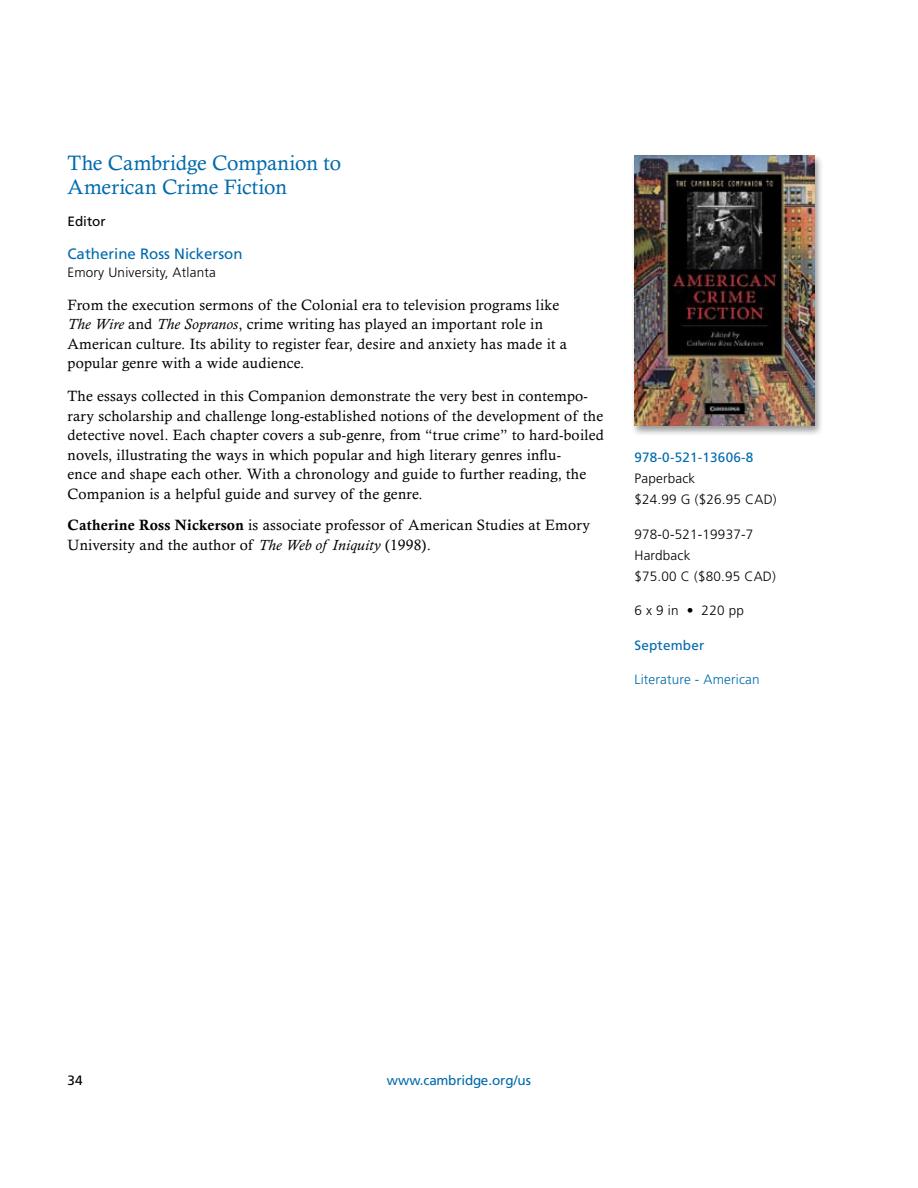
<style>
.page{position:relative;width:918px;height:1188px;background:#fff}
.page>*{position:absolute;margin:0;border:0;box-sizing:border-box;transform-origin:0 0}
.t1{font:21px/24px "Calisto MT Std";color:#006aac}
.t2{font:15px/19.5px "Calisto MT Std";letter-spacing:.015em;color:#000}
.t3{font:15px "Frutiger LT Std";color:#006aac}
.t4{font:300 13.5px/21px "Frutiger LT Std";letter-spacing:.015em;color:#000}
.t5{font:13.5px "Frutiger LT Std";letter-spacing:.015em;color:#006aac}
.t6{font:13.5px "Frutiger LT Std";letter-spacing:-.015em;color:#006aac}
.t7{font:300 13.5px "Frutiger LT Std";letter-spacing:.015em;color:#006aac}
.t8{font:13.5px "Frutiger LT Std";color:#000}
.s1{font-style:italic}
.s2{font-weight:700}
</style>
<div class="page">
<div style="left:631px;top:153px;width:193px;height:283px;background:#000;opacity:.4"></div>
<img style="left:634px;top:155px;width:181px;height:270px">
<h1 class="t1" style="left:68px;top:151px;width:275px">The Cambridge Companion to<br>American Crime Fiction</h1>
<p class="t8" style="left:68px;top:213px;width:40px">Editor</p>
<p class="t3" style="left:68px;top:245px;width:177px">Catherine Ross Nickerson</p>
<p class="t4" style="left:68px;top:262px;width:150px">Emory University, Atlanta</p>
<p class="t2" style="left:68px;top:295px;width:501px">From the execution sermons of the Colonial era to television programs like <span class="s1">The Wire</span> and <span class="s1">The Sopranos</span>, crime writing has played an important role in American culture. Its ability to register fear, desire and anxiety has made it a popular genre with a wide audience.</p>
<p class="t2" style="left:68px;top:386px;width:538px">The essays collected in this Companion demonstrate the very best in contempo&shy;rary scholarship and challenge long-established notions of the development of the detective novel. Each chapter covers a sub-genre, from “true crime” to hard-boiled novels, illustrating the ways in which popular and high literary genres influ-<br>ence and shape each other. With a chronology and guide to further reading, the Companion is a helpful guide and survey of the genre.</p>
<p class="t2" style="left:68px;top:515px;width:524px"><span class="s2">Catherine Ross Nickerson</span> is associate professor of American Studies at Emory<br>University and the author of <span class="s1">The Web of Iniquity</span> (1998).</p>
<p class="t5" style="left:634px;top:450px;width:120px">978-0-521-13606-8</p>
<p class="t4" style="left:634px;top:468px;width:144px">Paperback<br>$24.99 G ($26.95 CAD)</p>
<p class="t4" style="left:634px;top:524px;width:143px">978-0-521-19937-7<br>Hardback<br>$75.00 C ($80.95 CAD)</p>
<p class="t4" style="left:634px;top:600px;width:111px">6 x 9 in • 220 pp</p>
<p class="t5" style="left:634px;top:637px;width:71px">September</p>
<p class="t7" style="left:634px;top:672px;width:127px">Literature - American</p>
<p class="t8" style="left:68px;top:1072px;width:17px">34</p>
<p class="t6" style="left:387px;top:1072px;width:146px">www.cambridge.org/us</p>
</div>
